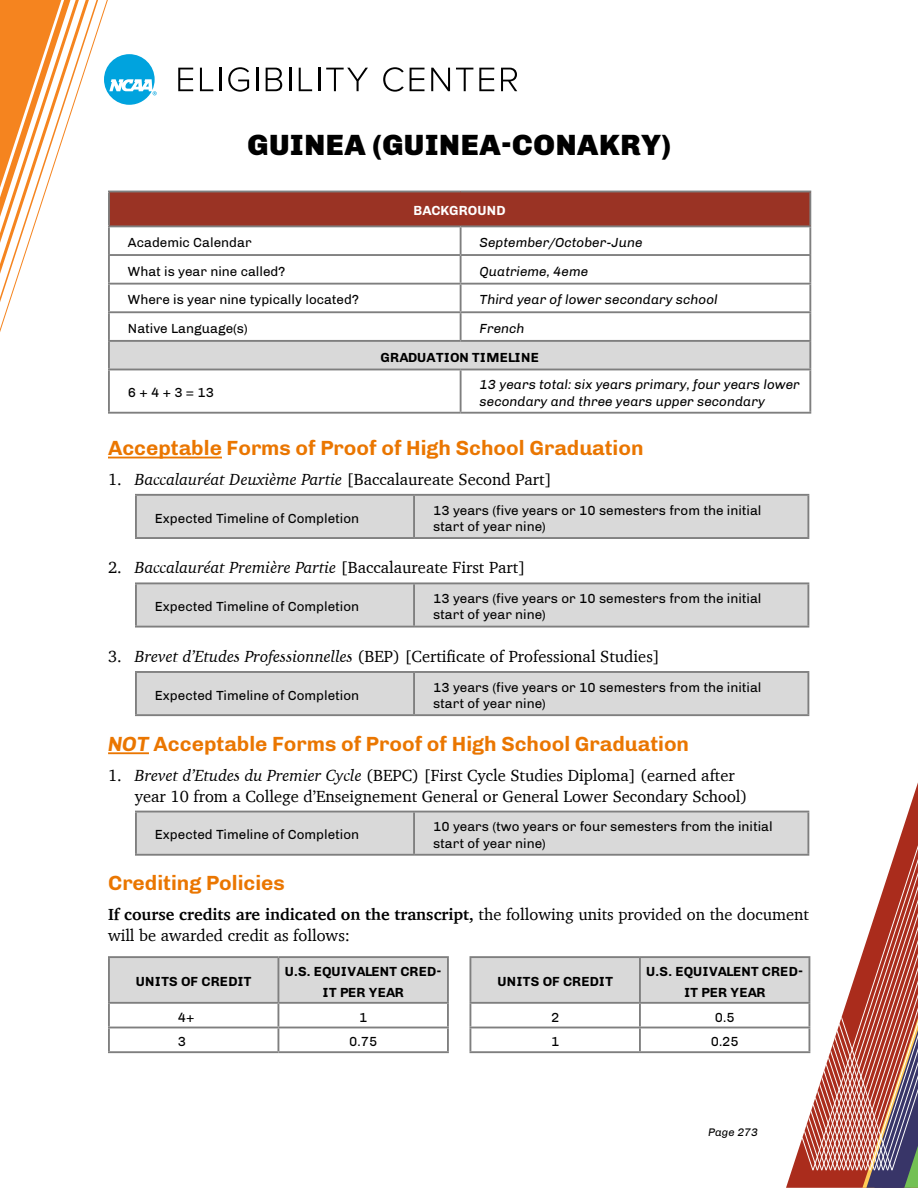
<style>
.page{position:relative;width:918px;height:1188px;background:#fff}
.page>*{position:absolute;margin:0;border:0;box-sizing:border-box;transform-origin:0 0}
.t1{font:900 30px "Chivo";letter-spacing:.02em;color:#000}
.t2{font:700 21px "Chivo";color:#ea7600}
.t3{font:16.5px/21px "Charter";color:#000}
.t4{font:13.5px/16.2px "Chivo";color:#000}
.t5{font:italic 13.5px/16.2px "Chivo";color:#000}
.t6{font:700 13.5px/21px "Chivo";letter-spacing:.02em;color:#000;text-align:center}
.t7{font:700 13.5px "Chivo";letter-spacing:.01em;color:#fff}
.t8{font:italic 11.25px "Chivo";color:#000}
.s1{font-style:italic}
.s2{font-weight:700}
</style>
<div class="page">
<svg style="left:61px;top:0;width:88px;height:755px"></svg>
<svg style="left:0;top:0;width:61px;height:332px"></svg>
<svg style="left:178px;top:68px;width:15px;height:23px"></svg>
<svg style="left:200px;top:68px;width:13px;height:23px"></svg>
<hr style="left:220px;top:68px;width:2px;height:23px;background:#000">
<svg style="left:228px;top:67px;width:21px;height:25px"></svg>
<hr style="left:256px;top:68px;width:2px;height:23px;background:#000">
<svg style="left:266px;top:68px;width:16px;height:23px"></svg>
<hr style="left:289px;top:68px;width:2px;height:23px;background:#000">
<svg style="left:299px;top:68px;width:13px;height:23px"></svg>
<hr style="left:318px;top:68px;width:2px;height:23px;background:#000">
<svg style="left:326px;top:68px;width:42px;height:23px"></svg>
<svg style="left:383px;top:67px;width:21px;height:25px"></svg>
<svg style="left:410px;top:68px;width:15px;height:23px"></svg>
<svg style="left:431px;top:68px;width:19px;height:23px"></svg>
<svg style="left:456px;top:68px;width:17px;height:23px"></svg>
<svg style="left:479px;top:68px;width:15px;height:23px"></svg>
<svg style="left:501px;top:68px;width:16px;height:23px"></svg>
<svg style="left:104px;top:54px;width:53px;height:51px"></svg>
<hr style="left:108px;top:457px;width:114px;height:1px;background:#ea7600">
<hr style="left:108px;top:752px;width:41px;height:2px;background:#ea7600">
<div style="left:109px;top:191px;width:701px;height:35px;background:#9a3324"></div>
<div style="left:109px;top:341px;width:701px;height:29px;background:#d9d9d9"></div>
<hr style="left:108px;top:227px;width:2px;height:27px;background:#7f7f7f">
<hr style="left:460px;top:227px;width:2px;height:27px;background:#7f7f7f">
<hr style="left:809px;top:227px;width:2px;height:27px;background:#7f7f7f">
<hr style="left:108px;top:254px;width:353px;height:2px;background:#7f7f7f">
<hr style="left:108px;top:256px;width:2px;height:27px;background:#7f7f7f">
<hr style="left:461px;top:254px;width:350px;height:2px;background:#7f7f7f">
<hr style="left:460px;top:256px;width:2px;height:27px;background:#7f7f7f">
<hr style="left:809px;top:256px;width:2px;height:27px;background:#7f7f7f">
<hr style="left:108px;top:283px;width:353px;height:2px;background:#7f7f7f">
<hr style="left:108px;top:285px;width:2px;height:26px;background:#7f7f7f">
<hr style="left:461px;top:283px;width:350px;height:2px;background:#7f7f7f">
<hr style="left:460px;top:285px;width:2px;height:26px;background:#7f7f7f">
<hr style="left:809px;top:285px;width:2px;height:26px;background:#7f7f7f">
<hr style="left:108px;top:311px;width:353px;height:2px;background:#7f7f7f">
<hr style="left:108px;top:313px;width:2px;height:27px;background:#7f7f7f">
<hr style="left:461px;top:311px;width:350px;height:2px;background:#7f7f7f">
<hr style="left:460px;top:313px;width:2px;height:27px;background:#7f7f7f">
<hr style="left:809px;top:313px;width:2px;height:27px;background:#7f7f7f">
<hr style="left:108px;top:340px;width:353px;height:2px;background:#7f7f7f">
<hr style="left:108px;top:342px;width:2px;height:27px;background:#7f7f7f">
<hr style="left:461px;top:340px;width:350px;height:2px;background:#7f7f7f">
<hr style="left:809px;top:342px;width:2px;height:27px;background:#7f7f7f">
<hr style="left:108px;top:369px;width:353px;height:1px;background:#7f7f7f">
<hr style="left:108px;top:370px;width:2px;height:42px;background:#7f7f7f">
<hr style="left:461px;top:369px;width:350px;height:1px;background:#7f7f7f">
<hr style="left:460px;top:370px;width:2px;height:42px;background:#7f7f7f">
<hr style="left:809px;top:370px;width:2px;height:42px;background:#7f7f7f">
<hr style="left:108px;top:412px;width:353px;height:2px;background:#7f7f7f">
<hr style="left:461px;top:412px;width:350px;height:2px;background:#7f7f7f">
<hr style="left:108px;top:191px;width:353px;height:1px;background:#7f7f7f">
<hr style="left:108px;top:192px;width:2px;height:33px;background:#7f7f7f">
<hr style="left:461px;top:191px;width:350px;height:1px;background:#7f7f7f">
<hr style="left:809px;top:192px;width:2px;height:33px;background:#7f7f7f">
<hr style="left:108px;top:225px;width:353px;height:2px;background:#7f7f7f">
<hr style="left:461px;top:225px;width:350px;height:2px;background:#7f7f7f">
<div style="left:137px;top:496px;width:670px;height:41px;background:#d9d9d9"></div>
<hr style="left:135px;top:494px;width:279px;height:2px;background:#7f7f7f">
<hr style="left:135px;top:496px;width:2px;height:41px;background:#7f7f7f">
<hr style="left:414px;top:494px;width:395px;height:2px;background:#7f7f7f">
<hr style="left:413px;top:496px;width:2px;height:41px;background:#7f7f7f">
<hr style="left:807px;top:496px;width:2px;height:41px;background:#7f7f7f">
<hr style="left:135px;top:537px;width:279px;height:2px;background:#7f7f7f">
<hr style="left:414px;top:537px;width:395px;height:2px;background:#7f7f7f">
<div style="left:137px;top:584px;width:670px;height:42px;background:#d9d9d9"></div>
<hr style="left:135px;top:582px;width:279px;height:2px;background:#7f7f7f">
<hr style="left:135px;top:584px;width:2px;height:42px;background:#7f7f7f">
<hr style="left:414px;top:582px;width:395px;height:2px;background:#7f7f7f">
<hr style="left:413px;top:584px;width:2px;height:42px;background:#7f7f7f">
<hr style="left:807px;top:584px;width:2px;height:42px;background:#7f7f7f">
<hr style="left:135px;top:626px;width:279px;height:2px;background:#7f7f7f">
<hr style="left:414px;top:626px;width:395px;height:2px;background:#7f7f7f">
<div style="left:137px;top:673px;width:670px;height:41px;background:#d9d9d9"></div>
<hr style="left:135px;top:671px;width:279px;height:2px;background:#7f7f7f">
<hr style="left:135px;top:673px;width:2px;height:41px;background:#7f7f7f">
<hr style="left:414px;top:671px;width:395px;height:2px;background:#7f7f7f">
<hr style="left:413px;top:673px;width:2px;height:41px;background:#7f7f7f">
<hr style="left:807px;top:673px;width:2px;height:41px;background:#7f7f7f">
<hr style="left:135px;top:714px;width:279px;height:2px;background:#7f7f7f">
<hr style="left:414px;top:714px;width:395px;height:2px;background:#7f7f7f">
<hr style="left:108px;top:956px;width:170px;height:2px;background:#7f7f7f">
<hr style="left:108px;top:958px;width:2px;height:44px;background:#7f7f7f">
<hr style="left:108px;top:1002px;width:170px;height:2px;background:#7f7f7f">
<hr style="left:108px;top:1027px;width:170px;height:1px;background:#7f7f7f">
<hr style="left:108px;top:1028px;width:2px;height:23px;background:#7f7f7f">
<hr style="left:108px;top:1051px;width:170px;height:2px;background:#7f7f7f">
<hr style="left:108px;top:1004px;width:2px;height:23px;background:#7f7f7f">
<svg style="left:109px;top:782px;width:809px;height:406px"></svg>
<h1 class="t1" style="left:247px;top:120px;width:425px">GUINEA (GUINEA-CONAKRY)</h1>
<p class="t7" style="left:414px;top:200px;width:94px">BACKGROUND</p>
<p class="t4" style="left:128px;top:234px;width:125px">Academic Calendar</p>
<p class="t5" style="left:480px;top:234px;width:164px">September/October-June</p>
<p class="t4" style="left:128px;top:262px;width:159px">What is year nine called?</p>
<p class="t5" style="left:480px;top:262px;width:110px">Quatrieme, 4eme</p>
<p class="t4" style="left:128px;top:291px;width:232px">Where is year nine typically located?</p>
<p class="t5" style="left:480px;top:291px;width:240px">Third year of lower secondary school</p>
<p class="t4" style="left:128px;top:319px;width:121px">Native Language(s)</p>
<p class="t5" style="left:480px;top:319px;width:46px">French</p>
<p class="t6" style="left:380px;top:346px;width:160px">GRADUATION TIMELINE</p>
<p class="t4" style="left:128px;top:384px;width:88px">6 + 4 + 3 = 13</p>
<p class="t5" style="left:480px;top:376px;width:322px">13 years total: six years primary, four years lower secondary and three years upper secondary</p>
<h2 class="t2" style="left:108px;top:431px;width:537px">Acceptable Forms of Proof of High School Graduation</h2>
<p class="t3" style="left:108px;top:468px;width:445px">1. <span class="s1">Baccalauréat Deuxième Partie</span> [Baccalaureate Second Part]</p>
<p class="t4" style="left:155px;top:509px;width:206px">Expected Timeline of Completion</p>
<p class="t4" style="left:433px;top:501px;width:330px">13 years (five years or 10 semesters from the initial start of year nine)</p>
<p class="t3" style="left:108px;top:557px;width:419px">2. <span class="s1">Baccalauréat Première Partie</span> [Baccalaureate First Part]</p>
<p class="t4" style="left:155px;top:598px;width:206px">Expected Timeline of Completion</p>
<p class="t4" style="left:433px;top:590px;width:330px">13 years (five years or 10 semesters from the initial start of year nine)</p>
<p class="t3" style="left:108px;top:646px;width:553px">3. <span class="s1">Brevet d’Etudes Professionnelles</span> (BEP) [Certificate of Professional Studies]</p>
<p class="t4" style="left:155px;top:686px;width:206px">Expected Timeline of Completion</p>
<p class="t4" style="left:433px;top:678px;width:330px">13 years (five years or 10 semesters from the initial start of year nine)</p>
<h2 class="t2" style="left:108px;top:727px;width:583px"><span class="s1">NOT</span> Acceptable Forms of Proof of High School Graduation</h2>
<p class="t3" style="left:135px;top:764px;width:614px;text-indent:-27px">1. <span class="s1">Brevet d’Etudes du Premier Cycle</span> (BEPC) [First Cycle Studies Diploma] (earned after year 10 from a College d’Enseignement General or General Lower Secondary School)</p>
<p class="t4" style="left:155px;top:826px;width:206px">Expected Timeline of Completion</p>
<p class="t4" style="left:433px;top:818px;width:341px">10 years (two years or four semesters from the initial start of year nine)</p>
<h2 class="t2" style="left:108px;top:867px;width:178px">Crediting Policies</h2>
<p class="t3" style="left:108px;top:904px;width:703px"><span class="s2">If course credits are indicated on the transcript,</span> the following units provided on the document will be awarded credit as follows:</p>
<p class="t6" style="left:136px;top:971px;width:117px">UNITS OF CREDIT</p>
<p class="t6" style="left:285px;top:960px;width:158px">U.S. EQUIVALENT CRED-<br>IT PER YEAR</p>
<p class="t6" style="left:497px;top:971px;width:117px">UNITS OF CREDIT</p>
<p class="t6" style="left:646px;top:960px;width:158px">U.S. EQUIVALENT CRED-<br>IT PER YEAR</p>
<p class="t4" style="left:178px;top:1008px;width:18px">4+</p>
<p class="t4" style="left:359px;top:1008px;width:10px">1</p>
<p class="t4" style="left:551px;top:1008px;width:10px">2</p>
<p class="t4" style="left:715px;top:1008px;width:21px">0.5</p>
<p class="t4" style="left:178px;top:1033px;width:10px">3</p>
<p class="t4" style="left:349px;top:1033px;width:30px">0.75</p>
<p class="t4" style="left:551px;top:1033px;width:10px">1</p>
<p class="t4" style="left:711px;top:1033px;width:30px">0.25</p>
<p class="t8" style="left:708px;top:1124px;width:52px">Page 273</p>
</div>
